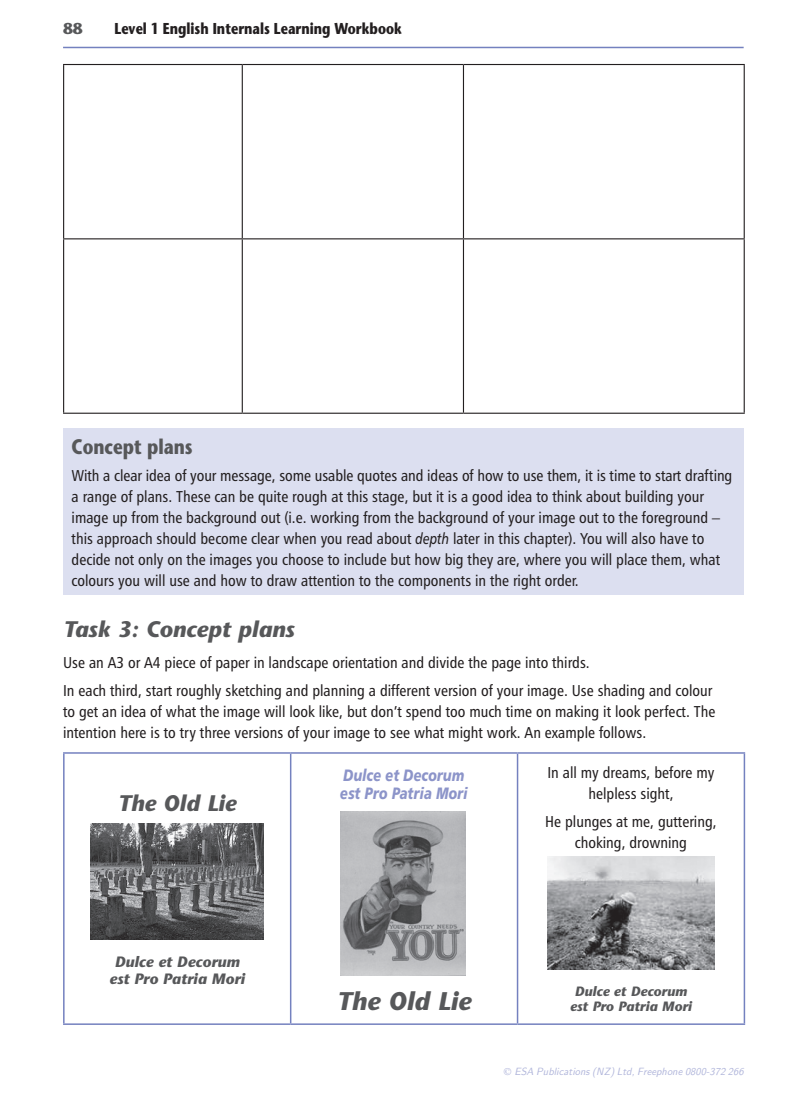
<style>
.page{position:relative;width:808px;height:1106px;background:#fff}
.page>*{position:absolute;margin:0;border:0;box-sizing:border-box;transform-origin:0 0}
.t1{font:italic 700 25.5px "Stone Sans";color:#57585a}
.t2{font:italic 700 22.5px "Stone Sans";color:#57585a}
.t3{font:700 21px "Stone Sans";color:#57585a;scale:.8 1}
.t4{font:16.5px/18px "Humanist 777 BT Black Italic B";color:#8c94c9;scale:.8 1}
.t5{font:15.75px/21px "Humanist 777 BT Roman Condensed B";color:#231f20}
.t6{font:700 15.75px "Stone Sans";color:#231f20;scale:.8 1}
.t7{font:700 15.75px "Stone Sans";color:#57585a}
.t8{font:italic 700 15px/16.5px "Stone Sans";color:#57585a;text-align:center}
.t9{font:italic 700 13.5px/15px "Stone Sans";color:#57585a;text-align:center}
.t10{font:italic 10.5px "Nova";color:#b1b6db}
.s1{font-family:"Humanist 777 BT Italic B"}
</style>
<div class="page">
<hr style="left:63px;top:47px;width:680px;height:1px;background:#7481bf">
<hr style="left:63px;top:64px;width:179px;height:1px;background:#231f20">
<hr style="left:242px;top:64px;width:221px;height:1px;background:#231f20">
<hr style="left:242px;top:65px;width:1px;height:173px;background:#231f20">
<hr style="left:463px;top:64px;width:281px;height:1px;background:#231f20">
<hr style="left:463px;top:65px;width:1px;height:173px;background:#231f20">
<hr style="left:242px;top:239px;width:1px;height:174px;background:#231f20">
<hr style="left:463px;top:239px;width:1px;height:174px;background:#231f20">
<hr style="left:63px;top:65px;width:1px;height:173px;background:#231f20">
<hr style="left:743px;top:65px;width:1px;height:173px;background:#231f20">
<hr style="left:63px;top:238px;width:179px;height:1px;background:#231f20">
<hr style="left:63px;top:239px;width:1px;height:174px;background:#231f20">
<hr style="left:242px;top:238px;width:221px;height:1px;background:#231f20">
<hr style="left:463px;top:238px;width:281px;height:1px;background:#231f20">
<hr style="left:743px;top:239px;width:1px;height:174px;background:#231f20">
<hr style="left:63px;top:413px;width:179px;height:1px;background:#231f20">
<hr style="left:242px;top:413px;width:221px;height:1px;background:#231f20">
<hr style="left:463px;top:413px;width:281px;height:1px;background:#231f20">
<div style="left:63px;top:428px;width:680px;height:166px;background:#dcdff0"></div>
<svg style="left:90px;top:754px;width:429px;height:269px"></svg>
<hr style="left:63px;top:752px;width:228px;height:2px;background:#7481bf">
<hr style="left:63px;top:754px;width:2px;height:269px;background:#7481bf">
<hr style="left:291px;top:752px;width:226px;height:2px;background:#7481bf">
<hr style="left:290px;top:754px;width:1px;height:269px;background:#7481bf">
<hr style="left:517px;top:752px;width:228px;height:2px;background:#7481bf">
<hr style="left:517px;top:754px;width:1px;height:269px;background:#7481bf">
<hr style="left:743px;top:754px;width:2px;height:269px;background:#7481bf">
<hr style="left:63px;top:1023px;width:228px;height:2px;background:#7481bf">
<hr style="left:291px;top:1023px;width:226px;height:2px;background:#7481bf">
<hr style="left:517px;top:1023px;width:228px;height:2px;background:#7481bf">
<img style="left:91px;top:824px;width:173px;height:115px">
<img style="left:340px;top:811px;width:125px;height:164px">
<img style="left:547px;top:856px;width:168px;height:114px">
<p class="t7" style="left:63px;top:19px;width:21px">88</p>
<p class="t6" style="left:114px;top:19px;width:361px">Level 1 English Internals Learning Workbook</p>
<h3 class="t3" style="left:72px;top:433px;width:153px">Concept plans</h3>
<p class="t5" style="left:72px;top:465px;width:662px">With a clear idea of your message, some usable quotes and ideas of how to use them, it is time to start drafting a range of plans. These can be quite rough at this stage, but it is a good idea to think about building your image up from the background out (i.e. working from the background of your image out to the foreground – this approach should become clear when you read about <span class="s1">depth</span> later in this chapter). You will also have to decide not only on the images you choose to include but how big they are, where you will place them, what colours you will use and how to draw attention to the components in the right order.</p>
<h2 class="t2" style="left:63px;top:615px;width:233px">Task 3: Concept plans</h2>
<p class="t5" style="left:63px;top:649px;width:651px;line-height:27.3px">Use an A3 or A4 piece of paper in landscape orientation and divide the page into thirds.<br>In each third, start roughly sketching and planning a different version of your image. Use shading and colour</p>
<p class="t5" style="left:63px;top:700px;width:654px">to get an idea of what the image will look like, but don’t spend too much time on making it look perfect. The intention here is to try three versions of your image to see what might work. An example follows.</p>
<h2 class="t2" style="left:118px;top:789px;width:120px">The Old Lie</h2>
<p class="t8" style="left:110px;top:954px;width:137px">Dulce et Decorum est Pro Patria Mori</p>
<p class="t4" style="left:340px;top:765px;width:161px">Dulce et Decorum est Pro Patria Mori</p>
<p class="t5" style="left:547px;top:762px;width:168px;text-align:center">In all my dreams, before my helpless sight,</p>
<p class="t5" style="left:545px;top:810px;width:173px;text-align:center">He plunges at me, guttering, choking, drowning</p>
<h1 class="t1" style="left:337px;top:985px;width:136px">The Old Lie</h1>
<p class="t9" style="left:570px;top:984px;width:123px">Dulce et Decorum est Pro Patria Mori</p>
<p class="t10" style="left:514px;top:1065px;width:231px">ESA Publications (NZ) Ltd, Freephone 0800-372 266</p>
</div>
